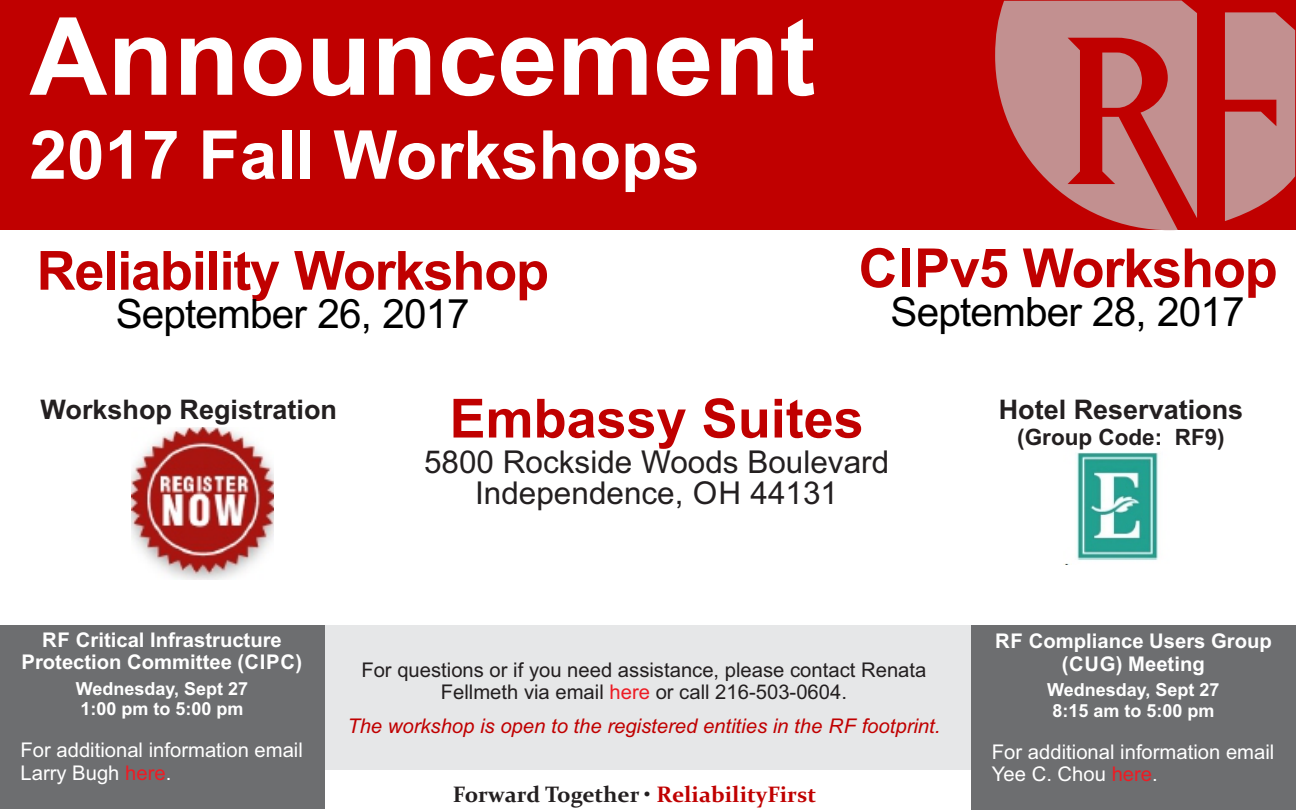
<style>
.page{position:relative;width:1296px;height:810px;background:#fff}
.page>*{position:absolute;margin:0;border:0;box-sizing:border-box;transform-origin:0 0}
.t1{font:700 108px "Arial";color:#fff}
.t2{font:700 67.5px "Arial";color:#fff}
.t3{font:700 54px "Arial";letter-spacing:-.02em;color:#c00000}
.t4{font:700 54px "Arial";color:#c00000}
.t5{font:40.5px "Arial";letter-spacing:-.02em;color:#000}
.t6{font:31.5px/31.1px "Arial";color:#231f20;text-align:center}
.t7{font:700 27px "Arial";color:#231f20}
.t8{font:700 22.5px "Constantia";color:#231f20}
.t9{font:700 22.5px "Arial";color:#231f20}
.t10{font:20.25px/22.7px "Arial";color:#231f20;text-align:center}
.t11{font:20.25px/22.7px "Arial";color:#fff}
.t12{font:700 20.25px/22.7px "Arial";color:#fff;text-align:center}
.t13{font:italic 20.25px "Arial";color:#c00000}
.t14{font:700 18px/20px "Arial";color:#fff}
.s1{color:#ed1c24}
.s2{color:#c00000}
</style>
<div class="page">
<div style="left:0;top:1px;width:1296px;height:229px;background:#c00000"></div>
<svg style="left:995px;top:1px;width:300px;height:229px;fill:#c29090"></svg>
<div style="left:257px;top:625px;width:714px;height:145px;background:#e6e7e8"></div>
<div style="left:971px;top:625px;width:325px;height:185px;background:#6d6e70"></div>
<div style="left:0;top:625px;width:325px;height:184px;background:#6d6e70"></div>
<img style="left:132px;top:428px;width:142px;height:151px">
<img style="left:1065px;top:452px;width:94px;height:112px">
<h1 class="t1" style="left:30px;top:16px;width:788px">Announcement</h1>
<h2 class="t2" style="left:30px;top:130px;width:672px">2017 Fall Workshops</h2>
<h3 class="t3" style="left:37px;top:250px;width:514px">Reliability Workshop</h3>
<h3 class="t5" style="left:116px;top:299px;width:356px">September 26, 2017</h3>
<h3 class="t3" style="left:859px;top:248px;width:421px">CIPv5 Workshop</h3>
<h3 class="t5" style="left:891px;top:296px;width:356px">September 28, 2017</h3>
<h3 class="t7" style="left:41px;top:399px;width:298px">Workshop Registration</h3>
<h3 class="t4" style="left:450px;top:398px;width:416px">Embassy Suites</h3>
<h3 class="t6" style="left:424px;top:449px;width:467px">5800 Rockside Woods Boulevard<br>Independence, OH 44131</h3>
<p class="t12" style="left:22px;top:630px;width:282px">RF Critical Infrastructure<br>Protection Committee (CIPC)</p>
<p class="t14" style="left:76px;top:680px;width:174px">Wednesday, Sept 27<br>1:00 pm to 5:00 pm</p>
<p class="t11" style="left:20px;top:741px;width:284px">For additional information email<br>Larry Bugh <span class="s1">here</span>.</p>
<p class="t10" style="left:361px;top:660px;width:567px">For questions or if you need assistance, please contact Renata<br>Fellmeth via email <span class="s1">here</span> or call 216-503-0604.</p>
<p class="t13" style="left:347px;top:718px;width:595px">The workshop is open to the registered entities in the RF footprint.</p>
<p class="t8" style="left:453px;top:785px;width:365px">Forward Together • <span class="s2">ReliabilityFirst</span></p>
<h3 class="t7" style="left:999px;top:399px;width:246px">Hotel Reservations</h3>
<p class="t9" style="left:1017px;top:429px;width:209px">(Group Code: RF9)</p>
<p class="t12" style="left:995px;top:631px;width:278px">RF Compliance Users Group (CUG) Meeting</p>
<p class="t14" style="left:1047px;top:682px;width:174px">Wednesday, Sept 27<br>8:15 am to 5:00 pm</p>
<p class="t11" style="left:992px;top:742px;width:284px">For additional information email<br>Yee C. Chou <span class="s1">here</span>.</p>
</div>
